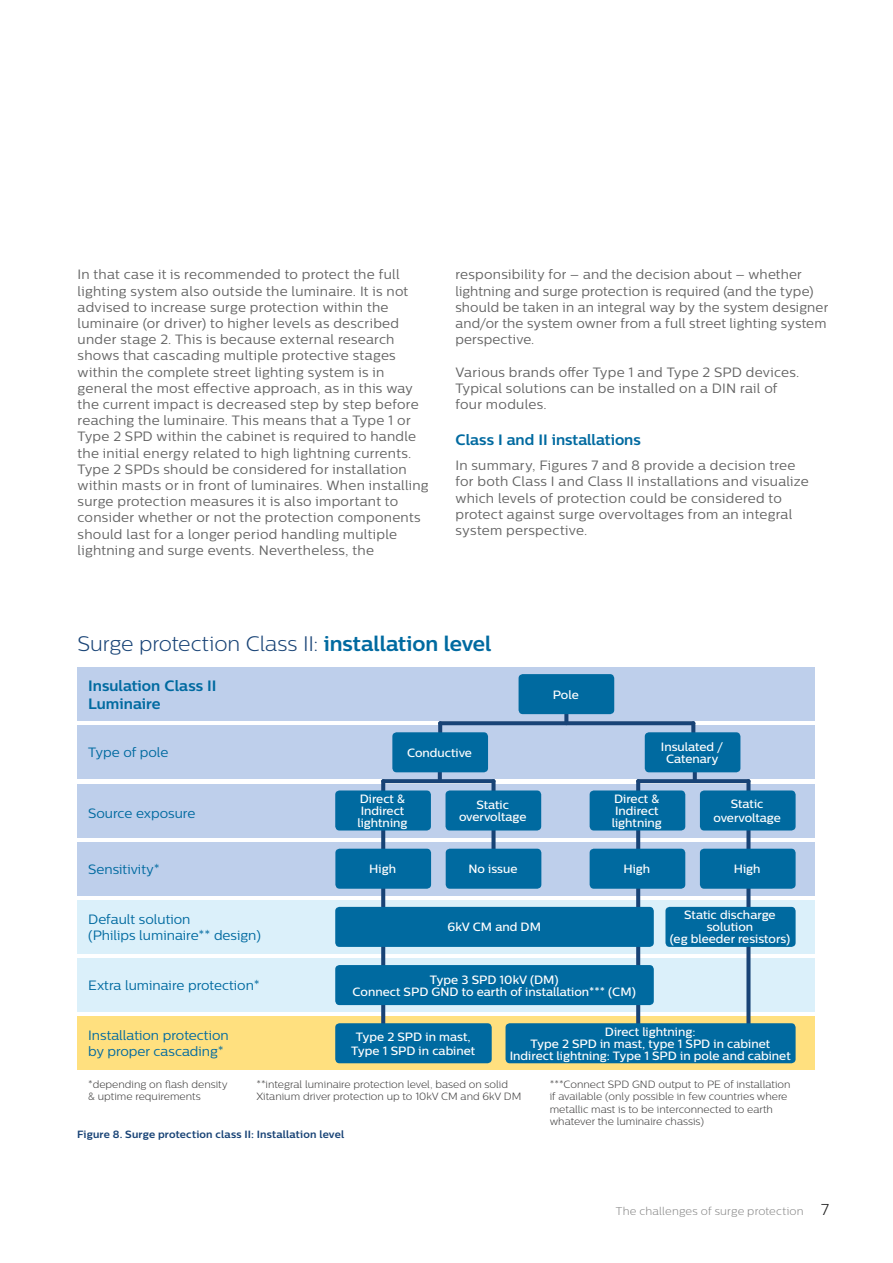
<style>
.page{position:relative;width:893px;height:1263px;background:#fff}
.page>*{position:absolute;margin:0;border:0;box-sizing:border-box;transform-origin:0 0}
.t1{font:300 21px "Centrale Sans";letter-spacing:-.005em;color:#184376}
.t2{font:300 15.75px "Centrale Sans";color:#1c1c1b}
.t3{font:700 15px/18px "Centrale Sans";color:#006aa0}
.t4{font:13.5px/16.2px "Centrale Sans";letter-spacing:.02em;color:#646464}
.t5{font:13.5px/16.2px "Centrale Sans";color:#006aa0}
.t6{font:500 12px/12px "Centrale Sans";color:#fff;text-align:center}
.t7{font:300 11.25px "Centrale Sans";letter-spacing:.015em;color:#878787}
.t8{font:300 10.5px/12.6px "Centrale Sans";color:#3d3c3c}
.t9{font:700 10.5px "Centrale Sans";letter-spacing:.015em;color:#184376}
.s1{font-weight:700;color:#006aa0}
</style>
<div class="page">
<div style="left:78px;top:667px;width:737px;height:54px;background:#becfeb"></div>
<div style="left:78px;top:725px;width:737px;height:54px;background:#becfeb"></div>
<div style="left:78px;top:900px;width:737px;height:54px;background:#dbf0fa"></div>
<div style="left:78px;top:783px;width:737px;height:54px;background:#becfeb"></div>
<div style="left:78px;top:958px;width:737px;height:54px;background:#dbf0fa"></div>
<div style="left:78px;top:842px;width:737px;height:54px;background:#becfeb"></div>
<div style="left:78px;top:1016px;width:737px;height:54px;background:#ffe07f"></div>
<svg style="left:564px;top:714px;width:4px;height:7px"></svg>
<svg style="left:438px;top:723px;width:4px;height:9px"></svg>
<svg style="left:691px;top:723px;width:4px;height:9px"></svg>
<svg style="left:440px;top:721px;width:253px;height:4px"></svg>
<svg style="left:438px;top:772px;width:4px;height:7px"></svg>
<svg style="left:381px;top:781px;width:4px;height:242px"></svg>
<div style="left:491px;top:781px;width:5px;height:75px;background:#184376"></div>
<svg style="left:383px;top:779px;width:110px;height:4px"></svg>
<svg style="left:693px;top:772px;width:4px;height:7px"></svg>
<svg style="left:636px;top:781px;width:4px;height:242px"></svg>
<svg style="left:746px;top:781px;width:4px;height:242px"></svg>
<svg style="left:638px;top:779px;width:110px;height:4px"></svg>
<div style="left:519px;top:674px;width:95px;height:40px;background:#006aa0;border-radius:4px"></div>
<div style="left:392px;top:732px;width:96px;height:40px;background:#006aa0;border-radius:4px"></div>
<div style="left:335px;top:907px;width:319px;height:40px;background:#006aa0;border-radius:4px"></div>
<div style="left:335px;top:965px;width:319px;height:40px;background:#006aa0;border-radius:4px"></div>
<div style="left:505px;top:1023px;width:291px;height:40px;background:#006aa0;border-radius:4px"></div>
<div style="left:645px;top:732px;width:95px;height:40px;background:#006aa0;border-radius:4px"></div>
<div style="left:445px;top:790px;width:96px;height:40px;background:#006aa0;border-radius:4px"></div>
<div style="left:700px;top:790px;width:96px;height:40px;background:#006aa0;border-radius:4px"></div>
<div style="left:665px;top:907px;width:131px;height:40px;background:#006aa0;border-radius:4px"></div>
<div style="left:335px;top:1023px;width:157px;height:40px;background:#006aa0;border-radius:4px"></div>
<div style="left:700px;top:849px;width:96px;height:40px;background:#006aa0;border-radius:4px"></div>
<div style="left:446px;top:849px;width:95px;height:40px;background:#006aa0;border-radius:4px"></div>
<div style="left:335px;top:790px;width:96px;height:40px;background:#006aa0;border-radius:4px"></div>
<div style="left:590px;top:790px;width:95px;height:40px;background:#006aa0;border-radius:4px"></div>
<div style="left:590px;top:849px;width:95px;height:40px;background:#006aa0;border-radius:4px"></div>
<div style="left:335px;top:849px;width:96px;height:40px;background:#006aa0;border-radius:4px"></div>
<p class="t4" style="left:78px;top:266px;width:353px">In that case it is recommended to protect the full lighting system also outside the luminaire. It is not advised to increase surge protection within the luminaire (or driver) to higher levels as described under stage 2. This is because external research shows that cascading multiple protective stages within the complete street lighting system is in general the most effective approach, as in this way the current impact is decreased step by step before reaching the luminaire. This means that a Type 1 or Type 2 SPD within the cabinet is required to handle the initial energy related to high lightning currents.<br>Type 2 SPDs should be considered for installation within masts or in front of luminaires. When installing surge protection measures it is also important to consider whether or not the protection components should last for a longer period handling multiple lightning and surge events. Nevertheless, the</p>
<p class="t4" style="left:455px;top:266px;width:374px">responsibility for – and the decision about – whether lightning and surge protection is required (and the type) should be taken in an integral way by the system designer and/or the system owner from a full street lighting system perspective.</p>
<p class="t4" style="left:455px;top:364px;width:345px">Various brands offer Type 1 and Type 2 SPD devices.<br>Typical solutions can be installed on a DIN rail of four modules.</p>
<p class="t3" style="left:455px;top:430px;width:187px">Class I and II installations</p>
<p class="t4" style="left:455px;top:457px;width:355px">In summary, Figures 7 and 8 provide a decision tree for both Class I and Class II installations and visualize which levels of protection could be considered to protect against surge overvoltages from an integral system perspective.</p>
<h1 class="t1" style="left:78px;top:632px;width:415px">Surge protection Class II: <span class="s1">installation level</span></h1>
<p class="t3" style="left:88px;top:676px;width:130px">Insulation Class II<br>Luminaire</p>
<p class="t5" style="left:88px;top:744px;width:82px">Type of pole</p>
<p class="t6" style="left:407px;top:746px;width:66px">Conductive</p>
<p class="t6" style="left:553px;top:688px;width:27px">Pole</p>
<p class="t6" style="left:661px;top:740px;width:64px">Insulated /<br>Catenary</p>
<p class="t6" style="left:357px;top:792px;width:52px;text-align:left">Direct &amp;<br>Indirect lightning</p>
<p class="t6" style="left:612px;top:792px;width:52px;text-align:left">Direct &amp;<br>Indirect lightning</p>
<p class="t6" style="left:369px;top:863px;width:28px">High</p>
<p class="t6" style="left:623px;top:863px;width:28px">High</p>
<p class="t6" style="left:459px;top:798px;width:69px">Static overvoltage</p>
<p class="t6" style="left:713px;top:797px;width:69px;line-height:13.5px">Static overvoltage</p>
<p class="t5" style="left:88px;top:805px;width:109px">Source exposure</p>
<p class="t5" style="left:88px;top:861px;width:73px">Sensitivity*</p>
<p class="t5" style="left:88px;top:911px;width:174px">Default solution<br>(Philips luminaire** design)</p>
<p class="t5" style="left:88px;top:977px;width:173px">Extra luminaire protection*</p>
<p class="t5" style="left:88px;top:1027px;width:142px">Installation protection by proper cascading*</p>
<p class="t8" style="left:88px;top:1077px;width:141px">*depending on flash density &amp; uptime requirements</p>
<p class="t8" style="left:256px;top:1077px;width:266px">**integral luminaire protection level, based on solid<br>Xitanium driver protection up to 10kV CM and 6kV DM</p>
<p class="t8" style="left:550px;top:1077px;width:242px">***Connect SPD GND output to PE of installation if available (only possible in few countries where metallic mast is to be interconnected to earth whatever the luminaire chassis)</p>
<p class="t6" style="left:468px;top:863px;width:51px">No issue</p>
<p class="t6" style="left:734px;top:863px;width:28px">High</p>
<p class="t6" style="left:670px;top:909px;width:122px">Static discharge solution<br>(eg bleeder resistors)</p>
<p class="t6" style="left:447px;top:921px;width:95px">6kV CM and DM</p>
<p class="t6" style="left:353px;top:973px;width:285px">Type 3 SPD 10kV (DM)<br>Connect SPD GND to earth of installation*** (CM)</p>
<p class="t6" style="left:510px;top:1025px;width:282px">Direct lightning:<br>Type 2 SPD in mast, type 1 SPD in cabinet<br>Indirect lightning: Type 1 SPD in pole and cabinet</p>
<p class="t6" style="left:351px;top:1030px;width:126px;line-height:13.5px">Type 2 SPD in mast,<br>Type 1 SPD in cabinet</p>
<p class="t9" style="left:77px;top:1128px;width:269px">Figure 8. Surge protection class II: Installation level</p>
<p class="t7" style="left:616px;top:1204px;width:189px">The challenges of surge protection</p>
<p class="t2" style="left:821px;top:1201px;width:10px">7</p>
</div>
